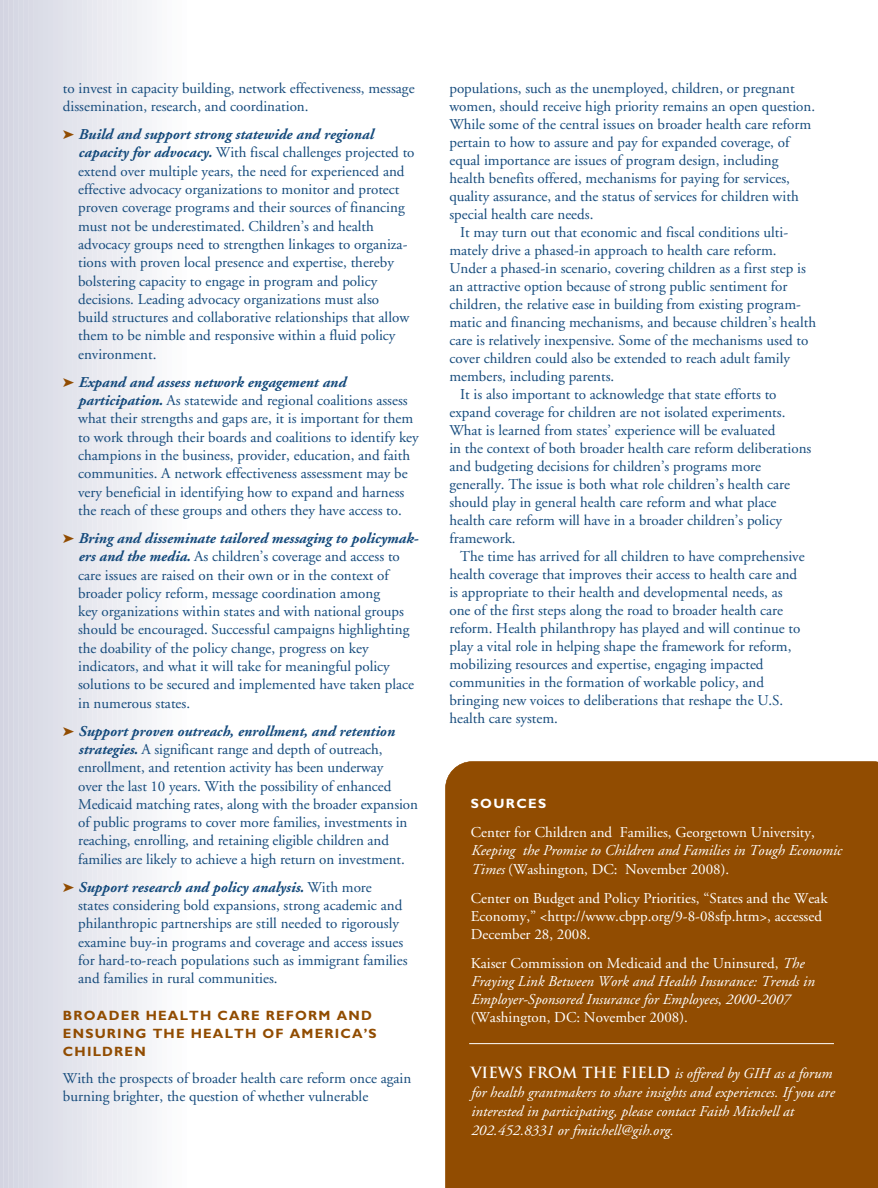
<style>
.page{position:relative;width:878px;height:1188px;background:#fff}
.page>*{position:absolute;margin:0;border:0;box-sizing:border-box;transform-origin:0 0}
.t1{font:15px/18.3px "Adobe Garamond";color:#144a7c}
.t2{font:italic 15px/18.1px "Adobe Garamond";color:#fff}
.t3{font:15px/18.1px "Adobe Garamond";color:#fff}
.t4{font:700 13.5px/18px "Gill Sans";letter-spacing:.09em;color:#914c01}
.t5{font:700 13.5px "Gill Sans";letter-spacing:.1em;color:#fff}
.s1{color:#914c01}
.s2{font-weight:700;font-style:italic}
.s3{font-style:normal}
.s4{font-family:"Trajan";font-weight:700;font-style:normal}
</style>
<div class="page">
<div style="left:0;top:0;width:12px;height:1188px;background:#d4d5e2"></div>
<div style="left:9px;top:0;width:13px;height:1188px;background:#d6d8e4"></div>
<div style="left:19px;top:0;width:13px;height:1188px;background:#d8d9e5"></div>
<div style="left:29px;top:0;width:13px;height:1188px;background:#dadce6"></div>
<div style="left:39px;top:0;width:13px;height:1188px;background:#dcdee8"></div>
<div style="left:49px;top:0;width:13px;height:1188px;background:#dfe0ea"></div>
<div style="left:59px;top:0;width:13px;height:1188px;background:#e1e3eb"></div>
<div style="left:69px;top:0;width:13px;height:1188px;background:#e3e4ec"></div>
<div style="left:79px;top:0;width:13px;height:1188px;background:#e5e7ee"></div>
<div style="left:89px;top:0;width:12px;height:1188px;background:#e8e9f0"></div>
<div style="left:99px;top:0;width:12px;height:1188px;background:#ebebf1"></div>
<div style="left:108px;top:0;width:13px;height:1188px;background:#ecedf2"></div>
<div style="left:118px;top:0;width:13px;height:1188px;background:#eef0f4"></div>
<div style="left:128px;top:0;width:13px;height:1188px;background:#f0f1f5"></div>
<div style="left:138px;top:0;width:13px;height:1188px;background:#f3f4f7"></div>
<div style="left:148px;top:0;width:13px;height:1188px;background:#f6f6f9"></div>
<div style="left:158px;top:0;width:13px;height:1188px;background:#f9f9fa"></div>
<div style="left:168px;top:0;width:13px;height:1188px;background:#fbfcfc"></div>
<div style="left:445px;top:761px;width:433px;height:426px;background:#914c01"></div>
<hr style="left:469px;top:1043px;width:364px;height:1px;background:#fff">
<p class="t1" style="left:63px;top:81px;width:353px;line-height:17.9px">to invest in capacity building, network effectiveness, message dissemination, research, and coordination.</p>
<p class="t1" style="left:78px;top:127px;width:338px;text-indent:-15px"><span class="s1">➤</span> <span class="s2">Build and support strong statewide and regional capacity for advocacy.</span> With fiscal challenges projected to extend over multiple years, the need for experienced and effective advocacy organizations to monitor and protect proven coverage programs and their sources of financing must not be underestimated. Children’s and health advocacy groups need to strengthen linkages to organiza&shy;tions with proven local presence and expertise, thereby bolstering capacity to engage in program and policy decisions. Leading advocacy organizations must also<br>build structures and collaborative relationships that allow them to be nimble and responsive within a fluid policy environment.</p>
<p class="t1" style="left:78px;top:374px;width:342px;text-indent:-15px"><span class="s1">➤</span> <span class="s2">Expand and assess network engagement and participation.</span> As statewide and regional coalitions assess what their strengths and gaps are, it is important for them to work through their boards and coalitions to identify key champions in the business, provider, education, and faith communities. A network effectiveness assessment may be very beneficial in identifying how to expand and harness the reach of these groups and others they have access to.</p>
<p class="t1" style="left:78px;top:530px;width:342px;text-indent:-15px"><span class="s1">➤</span> <span class="s2">Bring and disseminate tailored messaging to policymak&shy;ers and the media.</span> As children’s coverage and access to care issues are raised on their own or in the context of broader policy reform, message coordination among<br>key organizations within states and with national groups should be encouraged. Successful campaigns highlighting the doability of the policy change, progress on key indicators, and what it will take for meaningful policy solutions to be secured and implemented have taken place in numerous states.</p>
<p class="t1" style="left:78px;top:723px;width:341px;text-indent:-15px"><span class="s1">➤</span> <span class="s2">Support proven outreach, enrollment, and retention strategies.</span> A significant range and depth of outreach, enrollment, and retention activity has been underway<br>over the last 10 years. With the possibility of enhanced Medicaid matching rates, along with the broader expansion of public programs to cover more families, investments in reaching, enrolling, and retaining eligible children and families are likely to achieve a high return on investment.</p>
<p class="t1" style="left:78px;top:879px;width:331px;text-indent:-15px"><span class="s1">➤</span> <span class="s2">Support research and policy analysis.</span> With more<br>states considering bold expansions, strong academic and philanthropic partnerships are still needed to rigorously examine buy-in programs and coverage and access issues for hard-to-reach populations such as immigrant families and families in rural communities.</p>
<p class="t4" style="left:63px;top:1007px;width:315px">BROADER HEALTH CARE REFORM AND<br>ENSURING THE HEALTH OF AMERICA’S<br>CHILDREN</p>
<p class="t1" style="left:63px;top:1071px;width:350px">With the prospects of broader health care reform once again burning brighter, the question of whether vulnerable</p>
<p class="t1" style="left:449px;top:81px;width:347px">populations, such as the unemployed, children, or pregnant</p>
<p class="t1" style="left:449px;top:99px;width:367px">women, should receive high priority remains an open question.</p>
<p class="t1" style="left:449px;top:117px;width:363px">While some of the central issues on broader health care reform</p>
<p class="t1" style="left:449px;top:135px;width:341px">pertain to how to assure and pay for expanded coverage, of</p>
<p class="t1" style="left:449px;top:153px;width:330px">equal importance are issues of program design, including</p>
<p class="t1" style="left:449px;top:171px;width:342px">health benefits offered, mechanisms for paying for services,</p>
<p class="t1" style="left:449px;top:189px;width:351px">quality assurance, and the status of services for children with</p>
<p class="t1" style="left:449px;top:207px;width:145px">special health care needs.</p>
<p class="t1" style="left:460px;top:225px;width:329px">It may turn out that economic and fiscal conditions ulti-</p>
<p class="t1" style="left:449px;top:243px;width:329px">mately drive a phased-in approach to health care reform.</p>
<p class="t1" style="left:449px;top:261px;width:358px">Under a phased-in scenario, covering children as a first step is</p>
<p class="t1" style="left:449px;top:279px;width:339px">an attractive option because of strong public sentiment for</p>
<p class="t1" style="left:449px;top:297px;width:353px">children, the relative ease in building from existing program-</p>
<p class="t1" style="left:449px;top:315px;width:368px">matic and financing mechanisms, and because children’s health</p>
<p class="t1" style="left:449px;top:333px;width:360px">care is relatively inexpensive. Some of the mechanisms used to</p>
<p class="t1" style="left:449px;top:351px;width:342px">cover children could also be extended to reach adult family</p>
<p class="t1" style="left:449px;top:369px;width:166px">members, including parents.</p>
<p class="t1" style="left:460px;top:387px;width:318px">It is also important to acknowledge that state efforts to</p>
<p class="t1" style="left:449px;top:405px;width:337px">expand coverage for children are not isolated experiments.</p>
<p class="t1" style="left:449px;top:423px;width:327px">What is learned from states’ experience will be evaluated</p>
<p class="t1" style="left:449px;top:441px;width:363px">in the context of both broader health care reform deliberations</p>
<p class="t1" style="left:449px;top:459px;width:313px">and budgeting decisions for children’s programs more</p>
<p class="t1" style="left:449px;top:477px;width:342px">generally. The issue is both what role children’s health care</p>
<p class="t1" style="left:449px;top:495px;width:328px">should play in general health care reform and what place</p>
<p class="t1" style="left:449px;top:513px;width:334px">health care reform will have in a broader children’s policy</p>
<p class="t1" style="left:449px;top:531px;width:68px">framework.</p>
<p class="t1" style="left:460px;top:549px;width:346px">The time has arrived for all children to have comprehensive</p>
<p class="t1" style="left:449px;top:567px;width:349px">health coverage that improves their access to health care and</p>
<p class="t1" style="left:449px;top:585px;width:335px">is appropriate to their health and developmental needs, as</p>
<p class="t1" style="left:449px;top:603px;width:335px">one of the first steps along the road to broader health care</p>
<p class="t1" style="left:449px;top:621px;width:352px">reform. Health philanthropy has played and will continue to</p>
<p class="t1" style="left:449px;top:639px;width:343px">play a vital role in helping shape the framework for reform,</p>
<p class="t1" style="left:449px;top:657px;width:316px">mobilizing resources and expertise, engaging impacted</p>
<p class="t1" style="left:449px;top:675px;width:316px">communities in the formation of workable policy, and</p>
<p class="t1" style="left:449px;top:693px;width:335px">bringing new voices to deliberations that reshape the U.S.</p>
<p class="t1" style="left:449px;top:711px;width:110px">health care system.</p>
<p class="t5" style="left:470px;top:799px;width:77px">SOURCES</p>
<p class="t3" style="left:470px;top:825px;width:345px">Center for Children and Families, Georgetown University,</p>
<p class="t2" style="left:470px;top:843px;width:372px">Keeping the Promise to Children and Families in Tough Economic<br>Times <span class="s3">(Washington, DC: November 2008).</span></p>
<p class="t3" style="left:470px;top:890px;width:358px">Center on Budget and Policy Priorities, “States and the Weak<br>Economy,” &lt;http://www.cbpp.org/9-8-08sfp.htm&gt;, accessed<br>December 28, 2008.</p>
<p class="t2" style="left:470px;top:955px;width:345px"><span class="s3">Kaiser Commission on Medicaid and the Uninsured,</span> The Fraying Link Between Work and Health Insurance: Trends in Employer-Sponsored Insurance for Employees<span class="s3">,</span> 2000-2007 <span class="s3">(Washington, DC: November 2008).</span></p>
<p class="t2" style="left:470px;top:1066px;width:365px;line-height:18.8px"><span class="s4">VIEWS FROM THE FIELD</span> is offered by GIH as a forum for health grantmakers to share insights and experiences. If you are interested in participating, please contact Faith Mitchell at 202.452.8331 or fmitchell@gih.org.</p>
</div>
